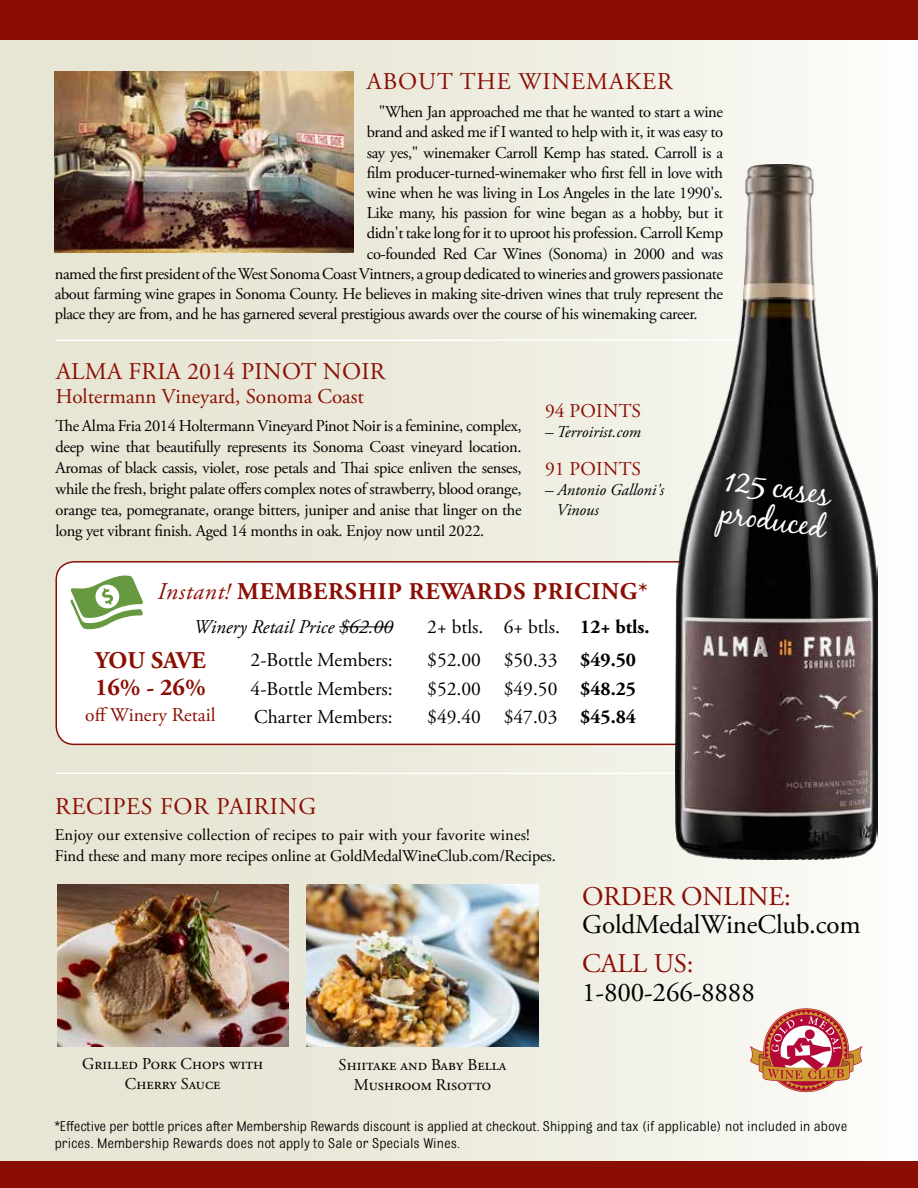
<style>
.page{position:relative;width:918px;height:1188px;background:#fff}
.page>*{position:absolute;margin:0;border:0;box-sizing:border-box;transform-origin:0 0}
.t1{font:31.5px/33px "Black Jack";color:#fff}
.t2{font:27px "Adobe Garamond Pro";letter-spacing:-.005em;color:#000}
.t3{font:27px "Adobe Garamond Pro";letter-spacing:-.005em;color:#8b0e04}
.t4{font:24px "Adobe Garamond Pro";letter-spacing:.03em;color:#8b0e04}
.t5{font:700 24px "Adobe Garamond Pro";letter-spacing:.03em;color:#8b0e04}
.t6{font:700 24px/27px "Adobe Garamond Pro";color:#8b0e04}
.t7{font:21px "Adobe Garamond Pro";letter-spacing:-.01em;color:#8b0e04}
.t8{font:19.5px "Adobe Garamond Pro";color:#000}
.t9{font:19.5px "Adobe Garamond Pro";letter-spacing:.015em;color:#8b0e04}
.t10{font:italic 19.5px "Adobe Garamond Pro";color:#000}
.t11{font:16.5px/21px "Adobe Garamond Pro";letter-spacing:-.02em;color:#000;text-align:justify}
.t12{font:16.5px/21px "Adobe Garamond Pro";letter-spacing:.01em;color:#000}
.t13{font:16.5px/19.8px "Adobe Garamond Pro";color:#000;text-align:center}
.t14{font:italic 16.5px/19.8px "Adobe Garamond Pro";color:#000}
.t15{font:15px/16.5px "Bulldog";color:#000}
.s1{font-weight:400;font-style:italic}
.s2{font-weight:700}
</style>
<div class="page">
<div style="left:0;top:0;width:918px;height:1174px;background:linear-gradient(to right,#e2e0cb,#fafaf7)"></div>
<div style="left:56px;top:562px;width:693px;height:182px;background:#fff;border-radius:18px"></div>
<div style="left:56px;top:561px;width:694px;height:184px;border:2px solid #8b0e04;border-radius:18px"></div>
<div style="left:0;top:1161px;width:918px;height:27px;background:#8b0e04"></div>
<hr style="left:56px;top:340px;width:716px;height:1px;background:#fff">
<hr style="left:56px;top:773px;width:808px;height:1px;background:#fff">
<svg style="left:71px;top:575px;width:72px;height:54px"></svg>
<hr style="left:339px;top:626px;width:54px;height:1px;background:#000">
<svg style="left:750px;top:1008px;width:112px;height:84px"></svg>
<div style="left:0;top:0;width:918px;height:40px;background:#8b0e04"></div>
<img style="left:55px;top:71px;width:298px;height:182px">
<img style="left:57px;top:885px;width:232px;height:162px">
<img style="left:307px;top:885px;width:231px;height:162px">
<img style="left:676px;top:165px;width:202px;height:695px">
<h3 class="t4" style="left:367px;top:67px;width:307px">ABOUT THE WINEMAKER</h3>
<p class="t11" style="left:379px;top:102px;width:346px">"When Jan approached me that he wanted to start a wine</p>
<p class="t11" style="left:367px;top:122px;width:358px">brand and asked me if I wanted to help with it, it was easy to</p>
<p class="t11" style="left:367px;top:142px;width:358px">say yes," winemaker Carroll Kemp has stated. Carroll is a</p>
<p class="t11" style="left:367px;top:163px;width:358px">film producer-turned-winemaker who first fell in love with</p>
<p class="t11" style="left:367px;top:183px;width:358px">wine when he was living in Los Angeles in the late 1990's.</p>
<p class="t11" style="left:367px;top:203px;width:358px">Like many, his passion for wine began as a hobby, but it</p>
<p class="t11" style="left:367px;top:223px;width:358px">didn't take long for it to uproot his profession. Carroll Kemp</p>
<p class="t11" style="left:367px;top:244px;width:358px">co-founded Red Car Wines (Sonoma) in 2000 and was</p>
<p class="t11" style="left:55px;top:264px;width:670px">named the first president of the West Sonoma Coast Vintners, a group dedicated to wineries and growers passionate</p>
<p class="t11" style="left:55px;top:284px;width:670px">about farming wine grapes in Sonoma County. He believes in making site-driven wines that truly represent the</p>
<p class="t11" style="left:55px;top:304px;width:644px">place they are from, and he has garnered several prestigious awards over the course of his winemaking career.</p>
<h3 class="t4" style="left:56px;top:357px;width:331px">ALMA FRIA 2014 PINOT NOIR</h3>
<p class="t7" style="left:56px;top:383px;width:310px">Holtermann Vineyard, Sonoma Coast</p>
<p class="t11" style="left:56px;top:416px;width:468px">The Alma Fria 2014 Holtermann Vineyard Pinot Noir is a feminine, complex, deep wine that beautifully represents its Sonoma Coast vineyard location.<br>Aromas of black cassis, violet, rose petals and Thai spice enliven the senses, while the fresh, bright palate offers complex notes of strawberry, blood orange, orange tea, pomegranate, orange bitters, juniper and anise that linger on the long yet vibrant finish. Aged 14 months in oak. Enjoy now until 2022.</p>
<p class="t9" style="left:545px;top:399px;width:98px">94 POINTS</p>
<p class="t14" style="left:545px;top:422px;width:97px">– Terroirist.com</p>
<p class="t9" style="left:545px;top:457px;width:98px">91 POINTS</p>
<p class="t14" style="left:557px;top:480px;width:109px;text-indent:-12px">– Antonio Galloni's<br>Vinous</p>
<h3 class="t5" style="left:158px;top:577px;width:492px"><span class="s1">Instant!</span> MEMBERSHIP REWARDS PRICING*</h3>
<p class="t10" style="left:194px;top:615px;width:201px">Winery Retail Price $62.00</p>
<p class="t8" style="left:427px;top:615px;width:224px">2+ btls. 6+ btls. <span class="s2">12+ btls.</span></p>
<p class="t8" style="left:251px;top:648px;width:144px">2-Bottle Members:</p>
<p class="t8" style="left:427px;top:648px;width:210px">$52.00 $50.33 <span class="s2">$49.50</span></p>
<p class="t8" style="left:251px;top:677px;width:144px">4-Bottle Members:</p>
<p class="t8" style="left:427px;top:677px;width:210px">$52.00 $49.50 <span class="s2">$48.25</span></p>
<p class="t8" style="left:254px;top:705px;width:140px">Charter Members:</p>
<p class="t8" style="left:427px;top:705px;width:210px">$49.40 $47.03 <span class="s2">$45.84</span></p>
<h3 class="t6" style="left:95px;top:648px;width:112px">YOU SAVE<br>16% - 26%</h3>
<p class="t9" style="left:85px;top:703px;width:132px">off Winery Retail</p>
<h3 class="t4" style="left:55px;top:792px;width:262px">RECIPES FOR PAIRING</h3>
<p class="t12" style="left:55px;top:824px;width:503px">Enjoy our extensive collection of recipes to pair with your favorite wines!<br>Find these and many more recipes online at GoldMedalWineClub.com/Recipes.</p>
<h1 class="t1" style="left:728px;top:462px;width:108px;rotate:8deg">125 cases produced</h1>
<p class="t13" style="left:82px;top:1055px;width:183px">Grilled Pork Chops with<br>Cherry Sauce</p>
<p class="t13" style="left:339px;top:1056px;width:169px">Shiitake and Baby Bella<br>Mushroom Risotto</p>
<h2 class="t3" style="left:582px;top:880px;width:210px">ORDER ONLINE:</h2>
<h2 class="t2" style="left:582px;top:908px;width:280px">GoldMedalWineClub.com</h2>
<h2 class="t3" style="left:582px;top:947px;width:113px">CALL US:</h2>
<h2 class="t2" style="left:582px;top:976px;width:174px">1-800-266-8888</h2>
<p class="t15" style="left:55px;top:1118px;width:794px">*Effective per bottle prices after Membership Rewards discount is applied at checkout. Shipping and tax (if applicable) not included in above prices. Membership Rewards does not apply to Sale or Specials Wines.</p>
</div>
